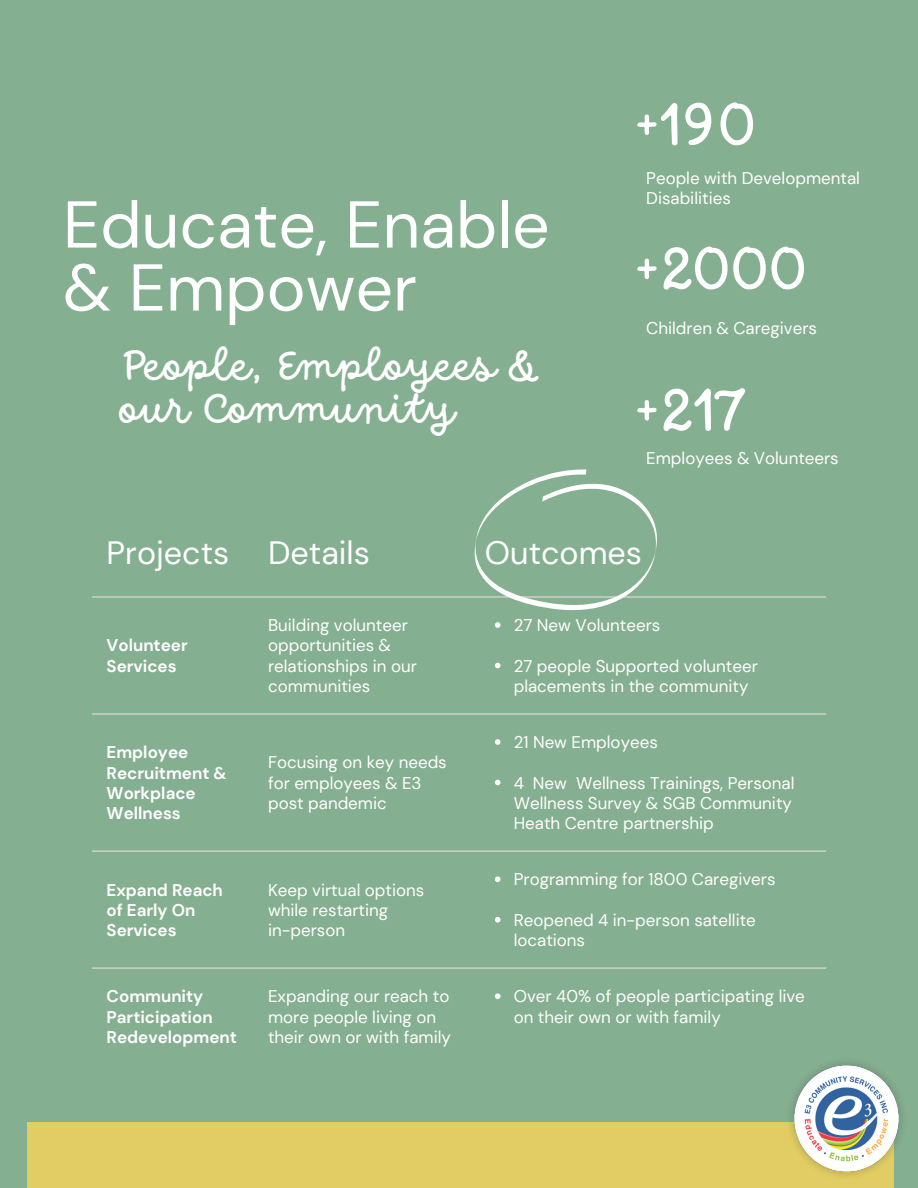
<style>
.page{position:relative;width:918px;height:1188px;background:#85af91}
.page>*{position:absolute;margin:0;border:0;box-sizing:border-box;transform-origin:0 0}
.t1{font:66.9px "DO Script Regular";letter-spacing:-.015em;color:#fff}
.t2{font:66px/63px "DM Sans";color:#fff}
.t3{font:45px/42.8px "DO Script Regular";color:#fff}
.t4{font:32.25px "DM Sans";color:#fff}
.t5{font:16.95px/20.2px "DM Sans";color:#fff}
.t6{font:700 16.95px/20.2px "DM Sans";color:#fff}
</style>
<div class="page">
<svg style="left:495px;top:622px;width:6px;height:6px"></svg>
<svg style="left:495px;top:663px;width:6px;height:5px"></svg>
<svg style="left:495px;top:739px;width:6px;height:6px"></svg>
<svg style="left:495px;top:780px;width:6px;height:5px"></svg>
<svg style="left:495px;top:876px;width:6px;height:6px"></svg>
<svg style="left:495px;top:917px;width:6px;height:6px"></svg>
<svg style="left:495px;top:993px;width:6px;height:6px"></svg>
<hr style="left:92px;top:596px;width:734px;height:1px;background:#f4f0e9">
<hr style="left:92px;top:713px;width:734px;height:1px;background:#f4f0e9">
<hr style="left:92px;top:851px;width:734px;height:1px;background:#f4f0e9">
<hr style="left:92px;top:968px;width:734px;height:1px;background:#f4f0e9">
<svg style="left:474px;top:469px;width:183px;height:142px"></svg>
<div style="left:27px;top:1122px;width:866px;height:66px;background:#e1cd63"></div>
<img style="left:790px;top:1062px;width:112px;height:118px">
<p class="t2" style="left:63px;top:194px;width:488px">Educate, Enable &amp; Empower</p>
<p class="t3" style="left:120px;top:347px;width:418px">People, Employees &amp; our Community</p>
<p class="t1" style="left:635px;top:86px;width:123px">+190</p>
<p class="t5" style="left:646px;top:168px;width:215px">People with Developmental<br>Disabilities</p>
<p class="t1" style="left:635px;top:230px;width:174px">+2000</p>
<p class="t5" style="left:646px;top:318px;width:172px">Children &amp; Caregivers</p>
<p class="t1" style="left:635px;top:371px;width:112px">+217</p>
<p class="t5" style="left:646px;top:448px;width:194px">Employees &amp; Volunteers</p>
<p class="t4" style="left:107px;top:532px;width:124px">Projects</p>
<p class="t4" style="left:268px;top:532px;width:103px">Details</p>
<p class="t4" style="left:485px;top:532px;width:159px">Outcomes</p>
<p class="t6" style="left:107px;top:636px;width:83px">Volunteer<br>Services</p>
<p class="t5" style="left:268px;top:615px;width:150px">Building volunteer opportunities &amp; relationships in our communities</p>
<p class="t5" style="left:514px;top:615px;width:148px">27 New Volunteers</p>
<p class="t5" style="left:514px;top:656px;width:246px">27 people Supported volunteer placements in the community</p>
<p class="t6" style="left:107px;top:742px;width:121px">Employee<br>Recruitment &amp;<br>Workplace<br>Wellness</p>
<p class="t5" style="left:268px;top:753px;width:180px">Focusing on key needs for employees &amp; E3 post pandemic</p>
<p class="t6" style="left:107px;top:880px;width:118px">Expand Reach of Early On<br>Services</p>
<p class="t5" style="left:268px;top:880px;width:158px">Keep virtual options while restarting</p>
<p class="t5" style="left:268px;top:920px;width:78px">in-person</p>
<p class="t5" style="left:514px;top:732px;width:146px">21 New Employees</p>
<p class="t5" style="left:514px;top:773px;width:282px">4 New Wellness Trainings, Personal<br>Wellness Survey &amp; SGB Community<br>Heath Centre partnership</p>
<p class="t5" style="left:514px;top:870px;width:263px">Programming for 1800 Caregivers</p>
<p class="t5" style="left:514px;top:910px;width:244px">Reopened 4 in-person satellite locations</p>
<p class="t6" style="left:107px;top:987px;width:132px">Community<br>Participation<br>Redevelopment</p>
<p class="t5" style="left:268px;top:987px;width:184px">Expanding our reach to more people living on their own or with family</p>
<p class="t5" style="left:514px;top:987px;width:293px">Over 40% of people participating live on their own or with family</p>
</div>
